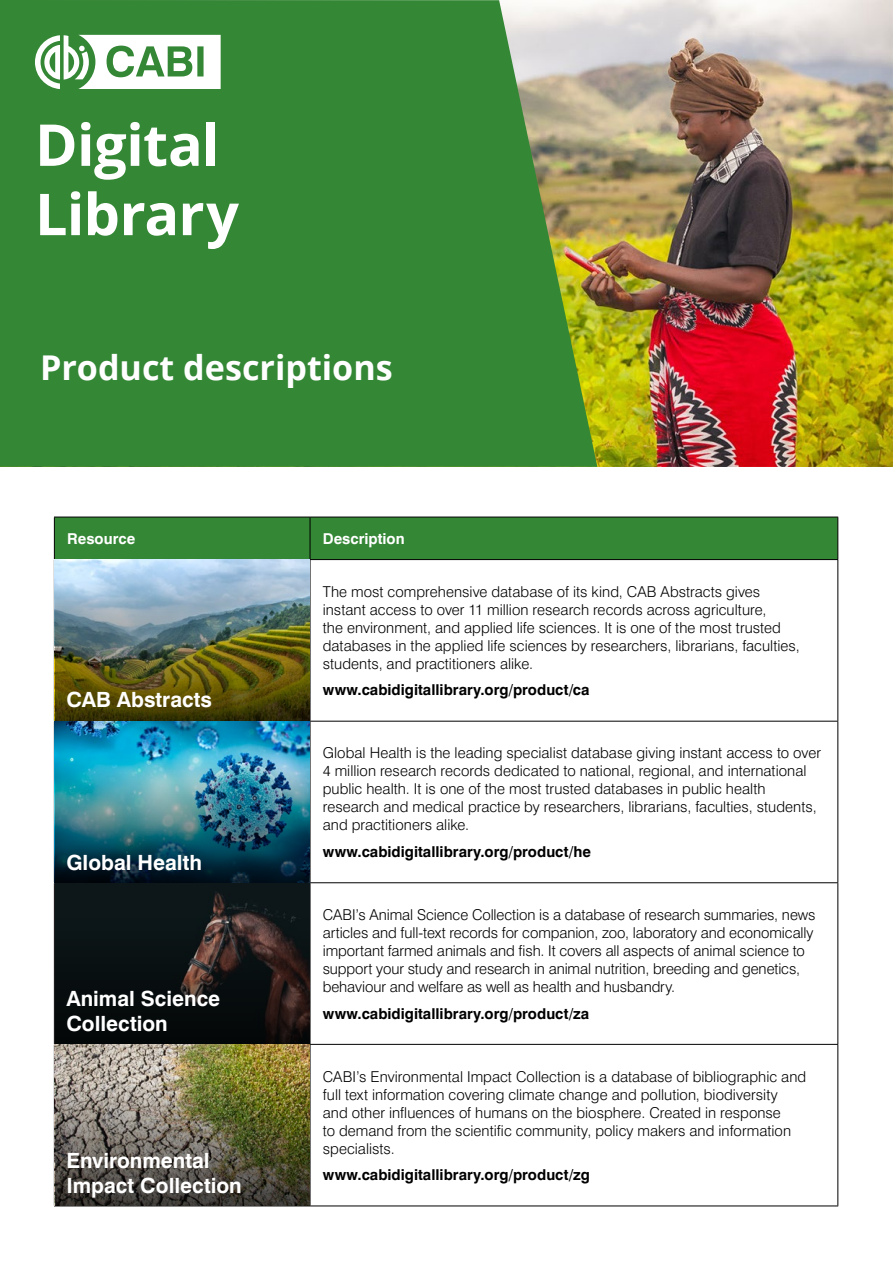
<style>
.page{position:relative;width:893px;height:1263px;background:#fff}
.page>*{position:absolute;margin:0;border:0;box-sizing:border-box;transform-origin:0 0}
.t1{font:700 57.75px/69.3px "Open Sans";letter-spacing:-.015em;color:#fff}
.t2{font:700 34.2px "Open Sans";color:#fff}
.t3{font:700 21px/25.2px "Swiss 721 BT";color:#fff}
.t4{font:300 15px/18px "Swiss 721 BT";color:#000}
.t5{font:700 15px "Swiss 721 BT";color:#000}
.t6{font:700 15px "Swiss 721 BT";color:#fff}
</style>
<div class="page">
<div style="left:55px;top:518px;width:782px;height:41px;background:#348735"></div>
<hr style="left:837px;top:560px;width:1px;height:161px;background:#000">
<hr style="left:310px;top:721px;width:528px;height:1px;background:#000">
<hr style="left:837px;top:721px;width:1px;height:161px;background:#000">
<hr style="left:310px;top:882px;width:528px;height:1px;background:#000">
<hr style="left:837px;top:883px;width:1px;height:161px;background:#000">
<hr style="left:310px;top:1044px;width:528px;height:1px;background:#000">
<hr style="left:837px;top:1045px;width:1px;height:160px;background:#000">
<hr style="left:310px;top:1205px;width:528px;height:1px;background:#000">
<hr style="left:310px;top:517px;width:528px;height:1px;background:#000">
<hr style="left:837px;top:517px;width:1px;height:42px;background:#000">
<hr style="left:310px;top:559px;width:528px;height:1px;background:#000">
<hr style="left:54px;top:560px;width:1px;height:161px;background:#000">
<hr style="left:310px;top:560px;width:1px;height:161px;background:#000">
<hr style="left:54px;top:721px;width:1px;height:161px;background:#000">
<hr style="left:310px;top:721px;width:1px;height:161px;background:#000">
<hr style="left:54px;top:882px;width:256px;height:1px;background:#000">
<hr style="left:54px;top:883px;width:1px;height:161px;background:#000">
<hr style="left:310px;top:883px;width:1px;height:161px;background:#000">
<hr style="left:54px;top:1044px;width:256px;height:1px;background:#000">
<hr style="left:54px;top:1045px;width:1px;height:160px;background:#000">
<hr style="left:310px;top:1045px;width:1px;height:160px;background:#000">
<hr style="left:54px;top:517px;width:256px;height:1px;background:#000">
<hr style="left:54px;top:517px;width:1px;height:42px;background:#000">
<hr style="left:310px;top:517px;width:1px;height:42px;background:#000">
<hr style="left:54px;top:559px;width:256px;height:1px;background:#000">
<hr style="left:54px;top:1205px;width:256px;height:1px;background:#000">
<img style="left:55px;top:560px;width:255px;height:195px">
<div style="left:55px;top:883px;width:255px;height:161px;background:#0d1719"></div>
<img style="left:210px;top:892px;width:84px;height:25px">
<img style="left:55px;top:1045px;width:255px;height:34px">
<img style="left:55px;top:755px;width:255px;height:127px">
<svg style="left:55px;top:917px;width:255px;height:127px"></svg>
<img style="left:55px;top:1079px;width:255px;height:126px">
<img style="left:55px;top:594px;width:255px;height:127px">
<img style="left:597px;top:0;width:296px;height:467px">
<svg style="left:0;top:0;width:597px;height:467px;fill:#348735"></svg>
<svg style="left:35px;top:35px;width:186px;height:54px"></svg>
<h1 class="t1" style="left:35px;top:109px;width:205px">Digital<br>Library</h1>
<h2 class="t2" style="left:40px;top:344px;width:354px">Product descriptions</h2>
<p class="t6" style="left:67px;top:530px;width:70px">Resource</p>
<p class="t6" style="left:323px;top:530px;width:83px">Description</p>
<p class="t4" style="left:323px;top:582px;width:478px">The most comprehensive database of its kind, CAB Abstracts gives instant access to over 11 million research records across agriculture,<br>the environment, and applied life sciences. It is one of the most trusted databases in the applied life sciences by researchers, librarians, faculties, students, and practitioners alike.</p>
<p class="t5" style="left:323px;top:681px;width:268px">www.cabidigitallibrary.org/product/ca</p>
<h3 class="t3" style="left:66px;top:687px;width:147px">CAB Abstracts</h3>
<h3 class="t3" style="left:66px;top:849px;width:137px">Global Health</h3>
<h3 class="t3" style="left:66px;top:986px;width:155px">Animal Science<br>Collection</h3>
<h3 class="t3" style="left:66px;top:1147px;width:177px">Environmental<br>Impact Collection</h3>
<p class="t4" style="left:323px;top:744px;width:500px">Global Health is the leading specialist database giving instant access to over 4 million research records dedicated to national, regional, and international public health. It is one of the most trusted databases in public health research and medical practice by researchers, librarians, faculties, students, and practitioners alike.</p>
<p class="t5" style="left:323px;top:842px;width:270px">www.cabidigitallibrary.org/product/he</p>
<p class="t4" style="left:323px;top:905px;width:494px">CABI’s Animal Science Collection is a database of research summaries, news articles and full-text records for companion, zoo, laboratory and economically important farmed animals and fish. It covers all aspects of animal science to support your study and research in animal nutrition, breeding and genetics, behaviour and welfare as well as health and husbandry.</p>
<p class="t5" style="left:323px;top:1004px;width:268px">www.cabidigitallibrary.org/product/za</p>
<p class="t4" style="left:323px;top:1067px;width:485px">CABI’s Environmental Impact Collection is a database of bibliographic and full text information covering climate change and pollution, biodiversity and other influences of humans on the biosphere. Created in response<br>to demand from the scientific community, policy makers and information specialists.</p>
<p class="t5" style="left:323px;top:1166px;width:269px">www.cabidigitallibrary.org/product/zg</p>
</div>
